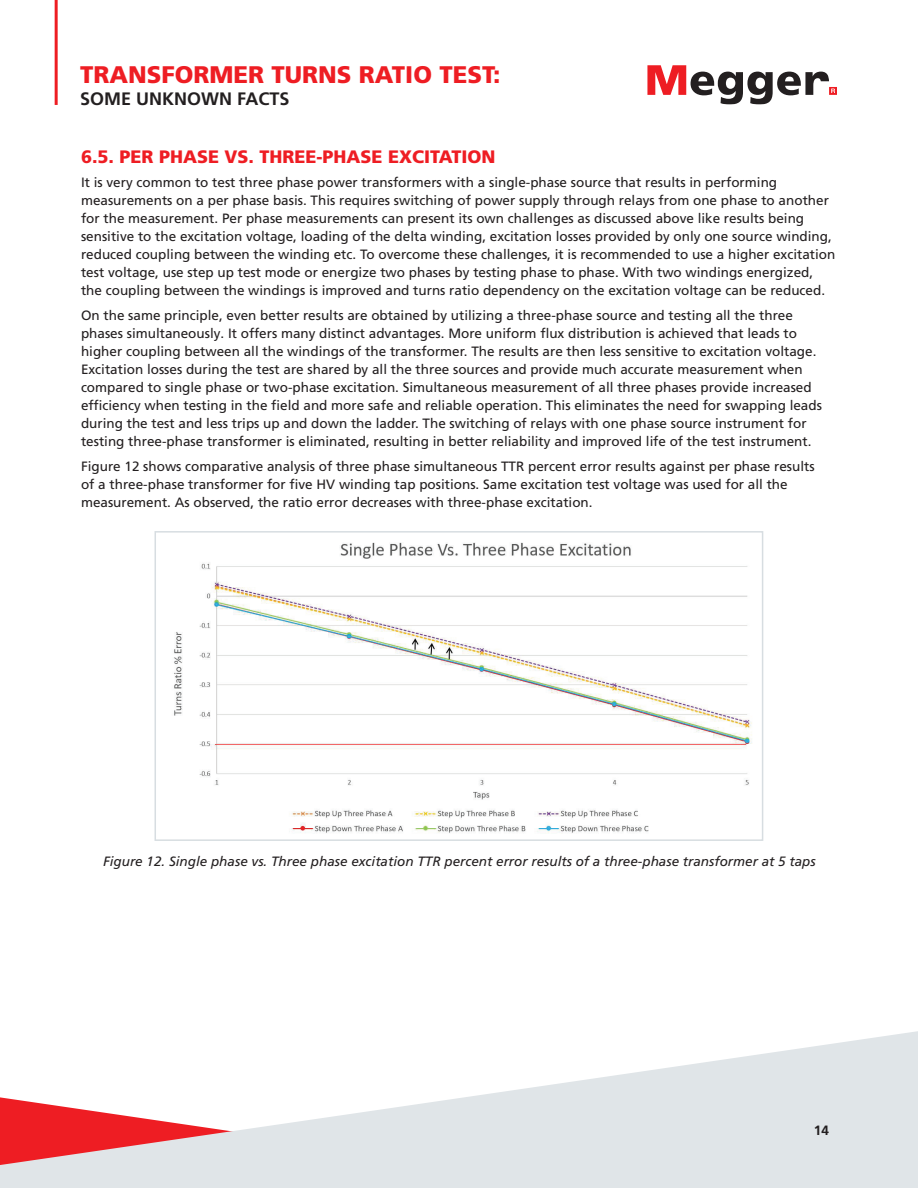
<style>
.page{position:relative;width:918px;height:1188px;background:#fff}
.page>*{position:absolute;margin:0;border:0;box-sizing:border-box;transform-origin:0 0}
.t1{font:900 24px "Frutiger LT Pro";color:#ee1d23}
.t2{font:900 18px "Frutiger LT Pro";color:#ee1d23}
.t3{font:700 18px "Frutiger LT Pro";color:#231f20}
.t4{font:13.5px/18px "Frutiger LT Pro";color:#231f20}
.t5{font:italic 13.5px "Frutiger LT Pro";color:#231f20}
.t6{font:700 13.5px "Frutiger LT Pro";color:#231f20}
</style>
<div class="page">
<svg style="left:0;top:1031px;width:918px;height:157px;fill:#e0e5e8"></svg>
<hr style="left:55px;top:0;width:3px;height:105px;background:#ee1d23">
<svg style="left:647px;top:65px;width:190px;height:40px"></svg>
<img style="left:174px;top:542px;width:578px;height:291px">
<div style="left:155px;top:531px;width:608px;height:310px;border:2px solid #d7dde1"></div>
<h1 class="t1" style="left:80px;top:60px;width:422px">TRANSFORMER TURNS RATIO TEST:</h1>
<h2 class="t3" style="left:80px;top:88px;width:211px">SOME UNKNOWN FACTS</h2>
<h2 class="t2" style="left:81px;top:145px;width:416px">6.5. PER PHASE VS. THREE-PHASE EXCITATION</h2>
<p class="t4" style="left:81px;top:174px;width:756px">It is very common to test three phase power transformers with a single-phase source that results in performing measurements on a per phase basis. This requires switching of power supply through relays from one phase to another for the measurement. Per phase measurements can present its own challenges as discussed above like results being sensitive to the excitation voltage, loading of the delta winding, excitation losses provided by only one source winding, reduced coupling between the winding etc. To overcome these challenges, it is recommended to use a higher excitation test voltage, use step up test mode or energize two phases by testing phase to phase. With two windings energized, the coupling between the windings is improved and turns ratio dependency on the excitation voltage can be reduced.</p>
<p class="t4" style="left:81px;top:306px;width:742px">On the same principle, even better results are obtained by utilizing a three-phase source and testing all the three phases simultaneously. It offers many distinct advantages. More uniform flux distribution is achieved that leads to higher coupling between all the windings of the transformer. The results are then less sensitive to excitation voltage.<br>Excitation losses during the test are shared by all the three sources and provide much accurate measurement when compared to single phase or two-phase excitation. Simultaneous measurement of all three phases provide increased efficiency when testing in the field and more safe and reliable operation. This eliminates the need for swapping leads during the test and less trips up and down the ladder. The switching of relays with one phase source instrument for testing three-phase transformer is eliminated, resulting in better reliability and improved life of the test instrument.</p>
<p class="t4" style="left:81px;top:457px;width:735px">Figure 12 shows comparative analysis of three phase simultaneous TTR percent error results against per phase results of a three-phase transformer for five HV winding tap positions. Same excitation test voltage was used for all the measurement. As observed, the ratio error decreases with three-phase excitation.</p>
<p class="t5" style="left:103px;top:853px;width:714px">Figure 12. Single phase vs. Three phase excitation TTR percent error results of a three-phase transformer at 5 taps</p>
<p class="t6" style="left:814px;top:1123px;width:17px">14</p>
</div>
